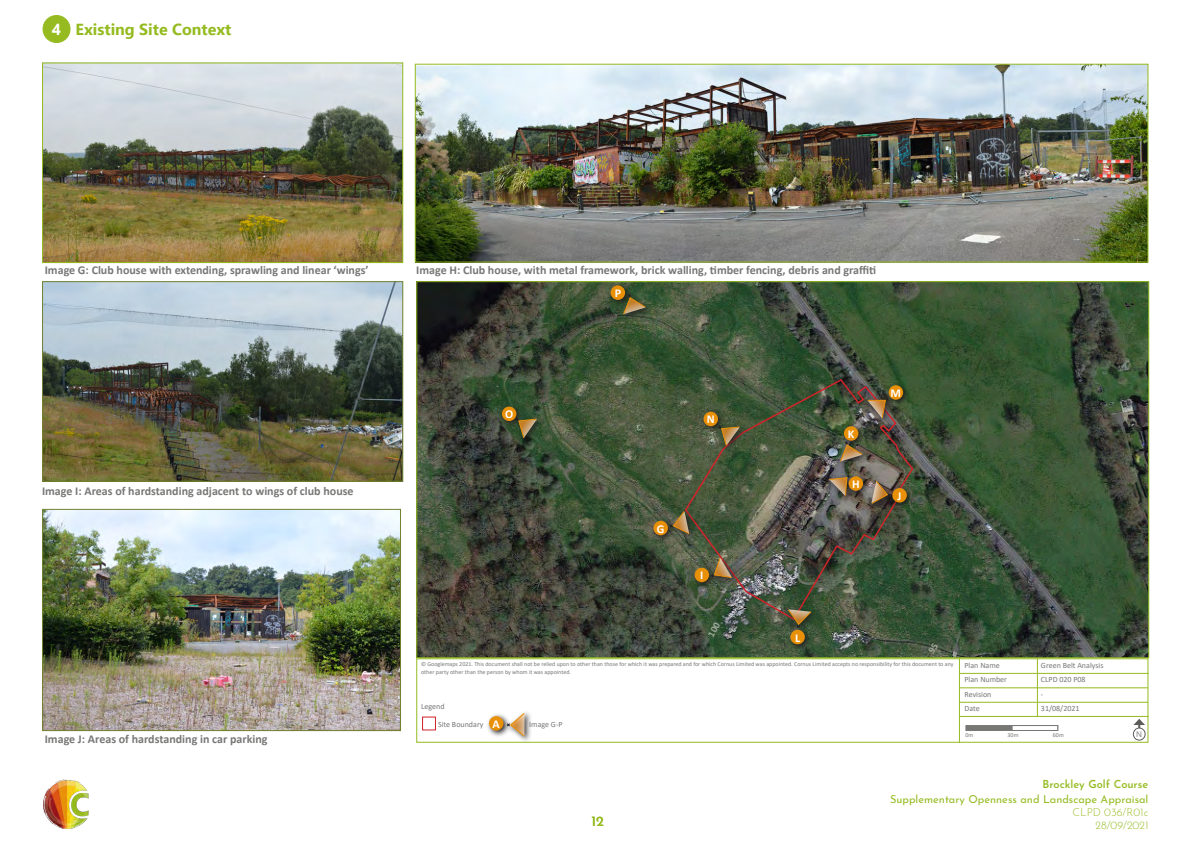
<style>
.page{position:relative;width:1191px;height:842px;background:#fff}
.page>*{position:absolute;margin:0;border:0;box-sizing:border-box;transform-origin:0 0}
.t1{font:700 16px "Ebrima";color:#95bb20}
.t2{font:14.2px "Josefin Sans";color:#95bb20}
.t3{font:700 12px "Calibri";color:#777776}
.Visual_Survey_Labels{font:700 12px "Calibri";color:#fff}
.t4{font:11px "Josefin Sans";color:#95bb20}
.t5{font:300 11px/13.2px "Josefin Sans";color:#95bb20;text-align:right}
.t6{font:600 11px "Josefin Sans";color:#95bb20}
.plan_label_text{font:8px "Calibri";color:#777776}
.t7{font:8px "Ebrima";color:#777776}
.plan_label_text-2{font:6px/7.2px "Calibri";color:#777776}
.s1{color:#fff}
</style>
<div class="page">
<img style="left:43px;top:780px;width:46px;height:48px">
<div style="left:43px;top:16px;width:27px;height:27px;background:#95bb20;border-radius:50%"></div>
<div style="left:43px;top:15px;width:27px;height:28px;border:1px solid #95bb20;border-radius:50%"></div>
<img style="left:417px;top:66px;width:729px;height:195px">
<div style="left:415px;top:64px;width:733px;height:199px;border:1px solid #95bb20"></div>
<img style="left:418px;top:283px;width:729px;height:373px">
<img style="left:684px;top:378px;width:230px;height:243px">
<div style="left:416px;top:658px;width:732px;height:85px;background:#fff;border:1px solid #95bb20"></div>
<hr style="left:959px;top:673px;width:189px;height:1px;background:#95bb20">
<hr style="left:959px;top:687px;width:189px;height:1px;background:#95bb20">
<hr style="left:1037px;top:659px;width:1px;height:58px;background:#95bb20">
<hr style="left:959px;top:702px;width:189px;height:1px;background:#95bb20">
<hr style="left:959px;top:716px;width:189px;height:1px;background:#95bb20">
<hr style="left:959px;top:659px;width:1px;height:84px;background:#95bb20">
<div style="left:965px;top:725px;width:93px;height:6px;background:#777776"></div>
<svg style="left:1011px;top:725px;width:47px;height:6px"></svg>
<svg style="left:1133px;top:719px;width:12px;height:19px"></svg>
<svg style="left:1133px;top:728px;width:12px;height:12px"></svg>
<div style="left:1132px;top:727px;width:13px;height:14px;border:1px solid #5c5c5b;border-radius:50%"></div>
<div style="left:422px;top:716px;width:14px;height:14px;border:1px solid #d1232a"></div>
<svg style="left:486px;top:712px;width:46px;height:31px"></svg>
<div style="left:489px;top:716px;width:14px;height:15px;background:#e99009;border-radius:50%"></div>
<svg style="left:506px;top:712px;width:20px;height:25px"></svg>
<svg style="left:650px;top:508px;width:46px;height:34px"></svg>
<div style="left:653px;top:521px;width:15px;height:14px;background:#e99009;border-radius:50%"></div>
<svg style="left:668px;top:510px;width:22px;height:25px"></svg>
<img style="left:44px;top:64px;width:357px;height:197px">
<div style="left:42px;top:62px;width:361px;height:201px;border:1px solid #95bb20"></div>
<img style="left:44px;top:283px;width:357px;height:197px">
<div style="left:42px;top:281px;width:361px;height:201px;border:1px solid #72812e"></div>
<img style="left:44px;top:511px;width:355px;height:218px">
<div style="left:42px;top:509px;width:359px;height:222px;border:1px solid #72812e"></div>
<svg style="left:826px;top:472px;width:44px;height:31px"></svg>
<div style="left:848px;top:476px;width:15px;height:15px;background:#e99009;border-radius:50%"></div>
<svg style="left:828px;top:474px;width:22px;height:22px"></svg>
<svg style="left:691px;top:555px;width:48px;height:34px"></svg>
<div style="left:694px;top:568px;width:15px;height:14px;background:#e99009;border-radius:50%"></div>
<svg style="left:709px;top:557px;width:24px;height:22px"></svg>
<svg style="left:837px;top:423px;width:32px;height:45px"></svg>
<div style="left:844px;top:426px;width:14px;height:15px;background:#e99009;border-radius:50%"></div>
<svg style="left:839px;top:440px;width:24px;height:23px"></svg>
<svg style="left:868px;top:478px;width:46px;height:32px"></svg>
<div style="left:892px;top:488px;width:15px;height:14px;background:#e99009;border-radius:50%"></div>
<svg style="left:870px;top:480px;width:22px;height:25px"></svg>
<svg style="left:785px;top:606px;width:33px;height:45px"></svg>
<div style="left:790px;top:630px;width:15px;height:14px;background:#e99009;border-radius:50%"></div>
<svg style="left:787px;top:608px;width:25px;height:21px"></svg>
<svg style="left:864px;top:382px;width:46px;height:43px"></svg>
<div style="left:888px;top:385px;width:15px;height:15px;background:#e99009;border-radius:50%"></div>
<svg style="left:866px;top:397px;width:22px;height:22px"></svg>
<svg style="left:607px;top:282px;width:45px;height:39px"></svg>
<div style="left:610px;top:285px;width:15px;height:15px;background:#e99009;border-radius:50%"></div>
<svg style="left:622px;top:293px;width:24px;height:22px"></svg>
<svg style="left:498px;top:403px;width:45px;height:42px"></svg>
<div style="left:502px;top:407px;width:14px;height:14px;background:#e99009;border-radius:50%"></div>
<svg style="left:514px;top:417px;width:23px;height:22px"></svg>
<svg style="left:700px;top:409px;width:46px;height:43px"></svg>
<div style="left:703px;top:412px;width:15px;height:14px;background:#e99009;border-radius:50%"></div>
<svg style="left:717px;top:424px;width:23px;height:23px"></svg>
<svg style="left:708px;top:622px;width:12px;height:15px"></svg>
<svg style="left:927px;top:642px;width:11px;height:12px"></svg>
<h1 class="t1" style="left:52px;top:17px;width:181px"><span class="s1">4</span> Existing Site Context</h1>
<p class="t3" style="left:45px;top:261px;width:325px">Image G: Club house with extending, sprawling and linear ‘wings’</p>
<p class="t3" style="left:416px;top:261px;width:461px">Image H: Club house, with metal framework, brick walling, timber fencing, debris and graffiti</p>
<p class="t3" style="left:42px;top:482px;width:313px">Image I: Areas of hardstanding adjacent to wings of club house</p>
<p class="t3" style="left:45px;top:730px;width:224px">Image J: Areas of hardstanding in car parking</p>
<p class="Visual_Survey_Labels" style="left:614px;top:285px;width:8px">P</p>
<p class="Visual_Survey_Labels" style="left:505px;top:406px;width:10px">O</p>
<p class="Visual_Survey_Labels" style="left:707px;top:411px;width:9px">N</p>
<p class="Visual_Survey_Labels" style="left:657px;top:520px;width:9px">G</p>
<p class="Visual_Survey_Labels" style="left:700px;top:567px;width:5px">I</p>
<p class="Visual_Survey_Labels" style="left:848px;top:425px;width:8px">K</p>
<p class="Visual_Survey_Labels" style="left:852px;top:475px;width:9px">H</p>
<p class="Visual_Survey_Labels" style="left:890px;top:384px;width:12px">M</p>
<p class="Visual_Survey_Labels" style="left:897px;top:487px;width:5px">J</p>
<p class="Visual_Survey_Labels" style="left:795px;top:629px;width:7px">L</p>
<p class="plan_label_text-2" style="left:421px;top:661px;width:534px">© Googlemaps 2021. This document shall not be relied upon to other than those for which it was prepared and for which Cornus Limited was appointed. Cornus Limited accepts no responsibility for this document to any other party other than the person by whom it was appointed.</p>
<p class="plan_label_text" style="left:421px;top:701px;width:25px">Legend</p>
<p class="plan_label_text" style="left:438px;top:718px;width:47px">Site Boundary</p>
<p class="Visual_Survey_Labels" style="left:492px;top:715px;width:9px">A</p>
<p class="plan_label_text" style="left:529px;top:719px;width:35px">Image G-P</p>
<p class="plan_label_text" style="left:964px;top:660px;width:37px">Plan Name</p>
<p class="plan_label_text" style="left:1041px;top:660px;width:64px">Green Belt Analysis</p>
<p class="plan_label_text" style="left:1041px;top:703px;width:40px">31/08/2021</p>
<p class="plan_label_text" style="left:964px;top:674px;width:44px">Plan Number</p>
<p class="plan_label_text" style="left:964px;top:688px;width:28px">Revision</p>
<p class="plan_label_text" style="left:964px;top:703px;width:17px">Date</p>
<p class="plan_label_text" style="left:1041px;top:674px;width:46px">CLPD 020 P08</p>
<p class="plan_label_text" style="left:1041px;top:688px;width:4px">-</p>
<p class="plan_label_text-2" style="left:965px;top:731px;width:9px">0m</p>
<p class="plan_label_text-2" style="left:1053px;top:731px;width:12px">60m</p>
<p class="plan_label_text-2" style="left:1007px;top:731px;width:12px">30m</p>
<p class="t7" style="left:1136px;top:728px;width:7px">N</p>
<h2 class="t2" style="left:591px;top:809px;width:14px">12</h2>
<h3 class="t6" style="left:1042px;top:775px;width:107px">Brockley Golf Course</h3>
<h3 class="t4" style="left:890px;top:790px;width:260px">Supplementary Openness and Landscape Appraisal</h3>
<h3 class="t5" style="left:1072px;top:804px;width:77px">CLPD 036/R01c<br>28/09/2021</h3>
</div>
